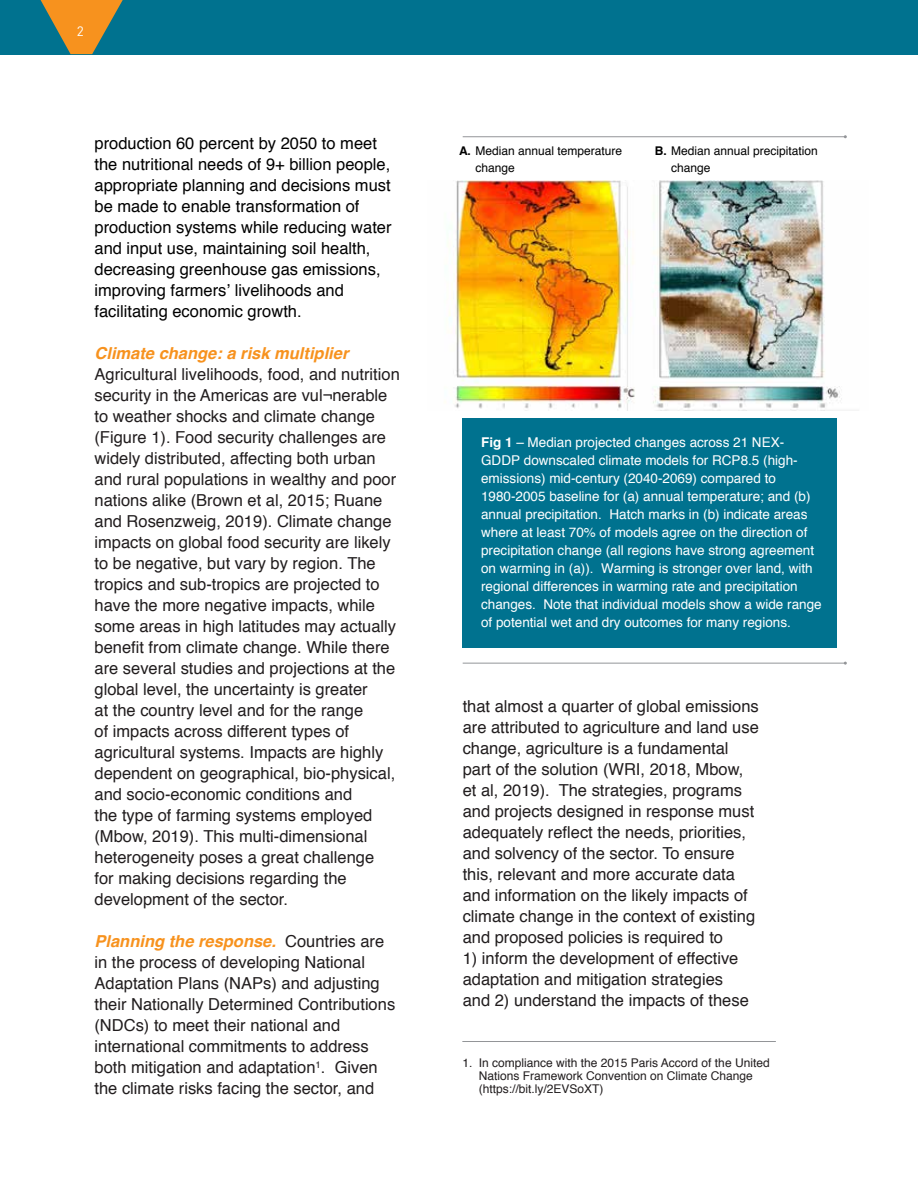
<style>
.page{position:relative;width:918px;height:1188px;background:#fff}
.page>*{position:absolute;margin:0;border:0;box-sizing:border-box;transform-origin:0 0}
.t1{font:16.5px/21px "Helvetica";color:#211d1e}
.t2{font:16.5px/21px "Helvetica";color:#000}
.t3{font:italic 700 16.5px "Helvetica";color:#f7921e}
.t4{font:13.5px/18px "Helvetica";color:#fff}
.t5{font:13.5px "DINOT";color:#fff}
.t6{font:12px/12.9px "Helvetica";color:#211d1e}
.t7{font:12px/16.5px "Helvetica";color:#000}
.s1{font-weight:700;font-style:italic;color:#f7921e}
.s2{font-weight:700}
</style>
<div class="page">
<img style="left:448px;top:180px;width:394px;height:231px">
<hr style="left:463px;top:136px;width:382px;height:1px;background:#939598">
<hr style="left:463px;top:663px;width:382px;height:1px;background:#939598">
<div style="left:463px;top:418px;width:374px;height:230px;background:#00728f"></div>
<hr style="left:462px;top:1041px;width:314px;height:1px;background:#939598">
<div style="left:0;top:0;width:918px;height:54px;background:#00728f"></div>
<svg style="left:41px;top:0;width:82px;height:54px"></svg>
<p class="t5" style="left:77px;top:22px;width:9px">2</p>
<p class="t2" style="left:94px;top:133px;width:299px">production 60 percent by 2050 to meet the nutritional needs of 9+ billion people, appropriate planning and decisions must be made to enable transformation of production systems while reducing water and input use, maintaining soil health, decreasing greenhouse gas emissions, improving farmers’ livelihoods and facilitating economic growth.</p>
<p class="t3" style="left:94px;top:340px;width:256px">Climate change: a risk multiplier</p>
<p class="t1" style="left:94px;top:364px;width:307px">Agricultural livelihoods, food, and nutrition security in the Americas are vul¬nerable to weather shocks and climate change (Figure 1). Food security challenges are widely distributed, affecting both urban and rural populations in wealthy and poor nations alike (Brown et al, 2015; Ruane and Rosenzweig, 2019). Climate change impacts on global food security are likely to be negative, but vary by region. The tropics and sub-tropics are projected to have the more negative impacts, while some areas in high latitudes may actually benefit from climate change. While there are several studies and projections at the global level, the uncertainty is greater<br>at the country level and for the range<br>of impacts across different types of agricultural systems. Impacts are highly dependent on geographical, bio-physical, and socio-economic conditions and<br>the type of farming systems employed (Mbow, 2019). This multi-dimensional heterogeneity poses a great challenge<br>for making decisions regarding the development of the sector.</p>
<p class="t1" style="left:94px;top:931px;width:302px"><span class="s1">Planning the response.</span> Countries are in the process of developing National Adaptation Plans (NAPs) and adjusting their Nationally Determined Contributions (NDCs) to meet their national and international commitments to address both mitigation and adaptation<sup>1</sup>. Given the climate risks facing the sector, and</p>
<p class="t7" style="left:476px;top:143px;width:148px;text-indent:-16px"><span class="s2">A.</span> Median annual temperature change</p>
<p class="t7" style="left:671px;top:143px;width:148px;text-indent:-16px"><span class="s2">B.</span> Median annual precipitation change</p>
<p class="t4" style="left:481px;top:434px;width:342px"><span class="s2">Fig 1</span> – Median projected changes across 21 NEX-GDDP downscaled climate models for RCP8.5 (high&shy;emissions) mid-century (2040-2069) compared to 1980-2005 baseline for (a) annual temperature; and (b) annual precipitation. Hatch marks in (b) indicate areas where at least 70% of models agree on the direction of precipitation change (all regions have strong agreement on warming in (a)). Warming is stronger over land, with regional differences in warming rate and precipitation changes. Note that individual models show a wide range of potential wet and dry outcomes for many regions.</p>
<p class="t1" style="left:463px;top:696px;width:298px">that almost a quarter of global emissions are attributed to agriculture and land use change, agriculture is a fundamental part of the solution (WRI, 2018, Mbow, et al, 2019). The strategies, programs and projects designed in response must adequately reflect the needs, priorities, and solvency of the sector. To ensure this, relevant and more accurate data and information on the likely impacts of climate change in the context of existing and proposed policies is required to</p>
<p class="t1" style="left:463px;top:948px;width:288px">1) inform the development of effective adaptation and mitigation strategies and 2) understand the impacts of these</p>
<p class="t6" style="left:479px;top:1057px;width:292px;text-indent:-16px">1. In compliance with the 2015 Paris Accord of the United<br>Nations Framework Convention on Climate Change (https://bit.ly/2EVSoXT)</p>
</div>
